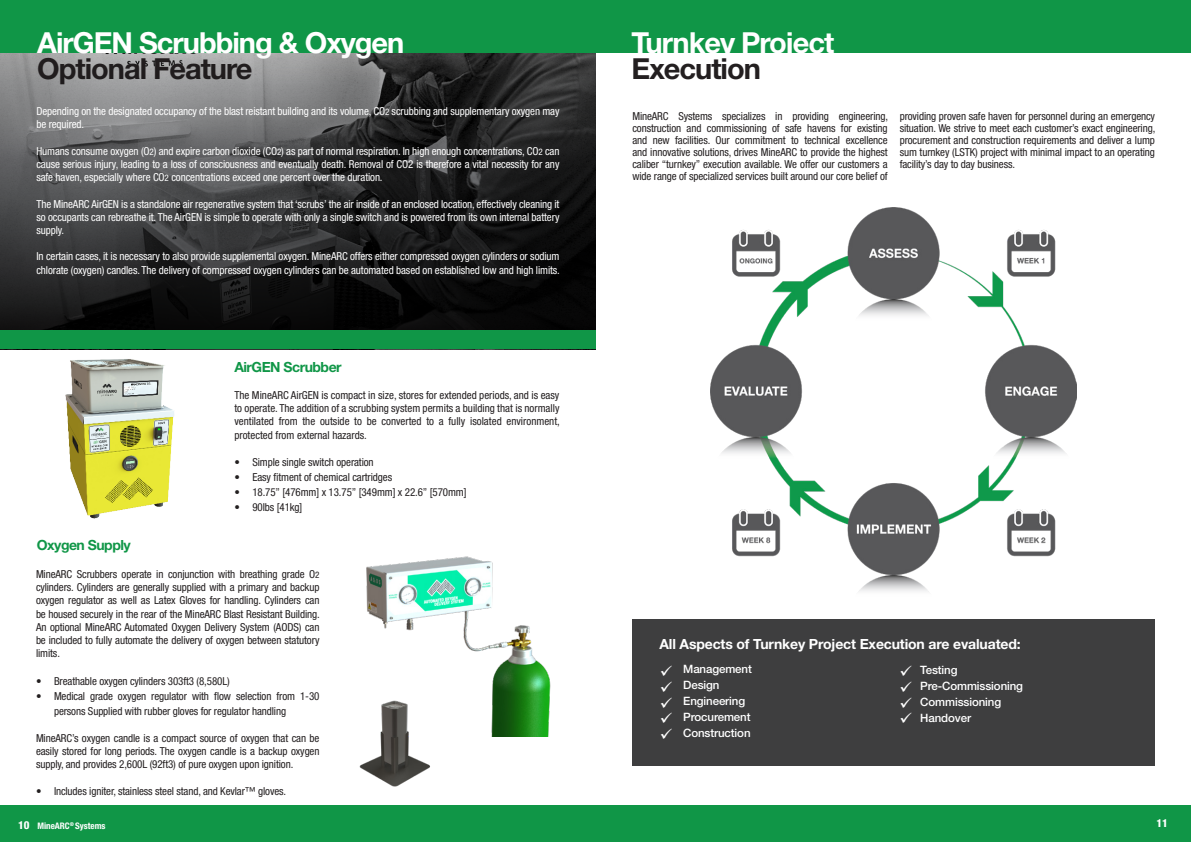
<style>
.page{position:relative;width:1191px;height:842px;background:#fff}
.page>*{position:absolute;margin:0;border:0;box-sizing:border-box;transform-origin:0 0}
.t1{font:700 29px "Helvetica Neue LT Std";letter-spacing:-.035em;color:#fff}
.t2{font:700 29px "Helvetica Neue LT Std";letter-spacing:-.035em;color:#231f20}
.t3{font:700 14px "Helvetica Neue LT Std";letter-spacing:-.01em;color:#fff}
.t4{font:700 14px "Helvetica Neue LT Std";letter-spacing:-.035em;color:#109647}
.t5{font:500 11.5px "Helvetica Neue LT Std";letter-spacing:-.01em;color:#fff}
.t6{font:condensed 11px/13.2px "Helvetica Neue LT Std";letter-spacing:-.01em;color:#231f20;text-align:justify}
.t7{font:condensed 11px/13.2px "Helvetica Neue LT Std";letter-spacing:-.01em;color:#fff}
.t8{font:800 condensed 11px "Helvetica Neue LT Std";color:#fff}
.t9{font:700 condensed 9px "Helvetica Neue LT Std";color:#fff}
.s1{font-size:9px}
.s2{font-weight:800;font-size:11px}
</style>
<div class="page">
<div style="left:596px;top:805px;width:595px;height:37px;background:#109647"></div>
<div style="left:0;top:805px;width:596px;height:37px;background:#109647"></div>
<div style="left:596px;top:0;width:595px;height:53px;background:#109647"></div>
<div style="left:0;top:0;width:596px;height:53px;background:#109647"></div>
<img style="left:65px;top:359px;width:109px;height:160px">
<img style="left:366px;top:556px;width:185px;height:180px">
<img style="left:359px;top:694px;width:83px;height:93px">
<div style="left:632px;top:619px;width:522px;height:146px;background:#3e3e3f"></div>
<svg style="left:0;top:53px;width:595px;height:278px;background:#3a3a3b"></svg>
<div style="left:0;top:331px;width:595px;height:18px;background:#109647"></div>
<img style="left:710px;top:208px;width:366px;height:384px">
<p class="t1" style="left:37px;top:25px;width:369px">AirGEN Scrubbing &amp; Oxygen</p>
<p class="t2" style="left:37px;top:51px;width:217px">Optional Feature</p>
<p class="t7" style="left:36px;top:105px;width:524px">Depending on the designated occupancy of the blast reistant building and its volume, CO<span class="s1">2</span> scrubbing and supplementary oxygen may be required.</p>
<p class="t7" style="left:36px;top:144px;width:524px;text-align:justify">Humans consume oxygen (O<span class="s1">2</span>) and expire carbon dioxide (CO<span class="s1">2</span>) as part of normal respiration. In high enough concentrations, CO<span class="s1">2</span> can cause serious injury, leading to a loss of consciousness and eventually death. Removal of CO2 is therefore a vital necessity for any safe haven, especially where CO<span class="s1">2</span> concentrations exceed one percent over the duration.</p>
<p class="t7" style="left:36px;top:197px;width:524px;text-align:justify">The MineARC AirGEN is a standalone air regenerative system that ‘scrubs’ the air inside of an enclosed location, effectively cleaning it so occupants can rebreathe it. The AirGEN is simple to operate with only a single switch and is powered from its own internal battery supply.</p>
<p class="t7" style="left:36px;top:250px;width:525px">In certain cases, it is necessary to also provide supplemental oxygen. MineARC offers either compressed oxygen cylinders or sodium chlorate (oxygen) candles. The delivery of compressed oxygen cylinders can be automated based on established low and high limits.</p>
<p class="t4" style="left:234px;top:359px;width:109px">AirGEN Scrubber</p>
<p class="t4" style="left:37px;top:536px;width:95px">Oxygen Supply</p>
<p class="t6" style="left:234px;top:388px;width:327px">The MineARC AirGEN is compact in size, stores for extended periods, and is easy to operate. The addition of a scrubbing system permits a building that is normally ventilated from the outside to be converted to a fully isolated environment, protected from external hazards.</p>
<p class="t6" style="left:234px;top:455px;width:141px">• Simple single switch operation</p>
<p class="t6" style="left:234px;top:470px;width:159px">• Easy fitment of chemical cartridges</p>
<p class="t6" style="left:234px;top:485px;width:234px">• 18.75” [476mm] x 13.75” [349mm] x 22.6” [570mm]</p>
<p class="t6" style="left:234px;top:500px;width:70px">• 90lbs [41kg]</p>
<p class="t6" style="left:36px;top:567px;width:285px">MineARC Scrubbers operate in conjunction with breathing grade O<span class="s1">2 </span>cylinders. Cylinders are generally supplied with a primary and backup oxygen regulator as well as Latex Gloves for handling. Cylinders can be housed securely in the rear of the MineARC Blast Resistant Building.<br>An optional MineARC Automated Oxygen Delivery System (AODS) can be included to fully automate the delivery of oxygen between statutory limits.</p>
<p class="t6" style="left:36px;top:675px;width:195px">• Breathable oxygen cylinders 303ft3 (8,580L)</p>
<p class="t6" style="left:54px;top:689px;width:267px;line-height:15px;text-indent:-18px">• Medical grade oxygen regulator with flow selection from 1-30 persons Supplied with rubber gloves for regulator handling</p>
<p class="t6" style="left:36px;top:731px;width:285px">MineARC’s oxygen candle is a compact source of oxygen that can be easily stored for long periods. The oxygen candle is a backup oxygen supply, and provides 2,600L (92ft3) of pure oxygen upon ignition.</p>
<p class="t6" style="left:36px;top:784px;width:252px">• Includes igniter, stainless steel stand, and Kevlar™ gloves.</p>
<p class="t1" style="left:631px;top:25px;width:204px">Turnkey Project</p>
<p class="t2" style="left:631px;top:51px;width:131px">Execution</p>
<p class="t6" style="left:632px;top:110px;width:257px;line-height:12px">MineARC Systems specializes in providing engineering, construction and commissioning of safe havens for existing and new facilities. Our commitment to technical excellence and innovative solutions, drives MineARC to provide the highest caliber “turnkey” execution available. We offer our customers a wide range of specialized services built around our core belief of</p>
<p class="t6" style="left:899px;top:110px;width:257px;line-height:12px">providing proven safe haven for personnel during an emergency situation. We strive to meet each customer’s exact engineering, procurement and construction requirements and deliver a lump sum turnkey (LSTK) project with minimal impact to an operating facility’s day to day business.</p>
<p class="t3" style="left:659px;top:635px;width:363px">All Aspects of Turnkey Project Execution are evaluated:</p>
<p class="t5" style="left:920px;top:663px;width:39px">Testing</p>
<p class="t5" style="left:920px;top:679px;width:104px">Pre-Commissioning</p>
<p class="t5" style="left:920px;top:695px;width:82px">Commissioning</p>
<p class="t5" style="left:920px;top:711px;width:52px">Handover</p>
<p class="t5" style="left:683px;top:662px;width:70px">Management</p>
<p class="t5" style="left:683px;top:678px;width:38px">Design</p>
<p class="t5" style="left:683px;top:694px;width:63px">Engineering</p>
<p class="t5" style="left:683px;top:710px;width:69px">Procurement</p>
<p class="t5" style="left:683px;top:726px;width:69px">Construction</p>
<p class="t9" style="left:18px;top:820px;width:89px"><span class="s2">10</span> MineARC<sup>®</sup> Systems</p>
<p class="t8" style="left:1156px;top:816px;width:13px">11</p>
</div>
